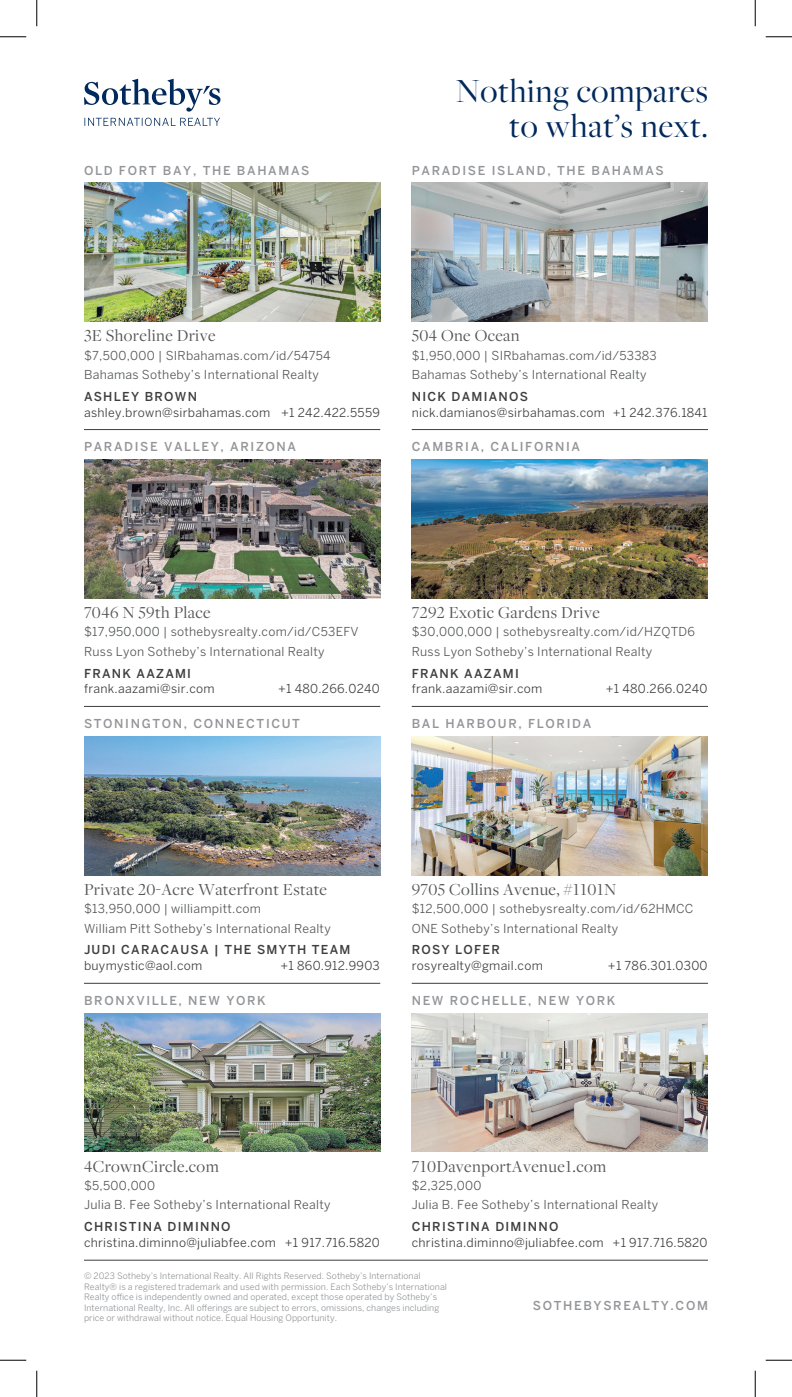
<style>
.page{position:relative;width:792px;height:1397px;background:#fff}
.page>*{position:absolute;margin:0;border:0;box-sizing:border-box;transform-origin:0 0}
.t1{font:35px/35px "Freight Big Pro";letter-spacing:.02em;color:#00295c;text-align:right}
.t2{font:17.5px "Freight Disp Pro";letter-spacing:.02em;color:#545557}
.t3{font:12.25px/19.2px "Benton Sans";letter-spacing:.02em;color:#545557}
.t4{font:12.25px "Benton Sans";letter-spacing:.02em;color:#3e3e3f}
.t5{font:500 12.25px "Benton Sans";letter-spacing:.135em;color:#939598}
.t6{font:500 12.25px "Benton Sans";letter-spacing:.1em;color:#3e3e3f}
.t7{font:8.75px/10.5px "Benton Sans";letter-spacing:.005em;color:#939598}
</style>
<div class="page">
<svg style="left:84px;top:79px;width:136px;height:33px"></svg>
<svg style="left:84px;top:118px;width:136px;height:8px"></svg>
<img style="left:84px;top:460px;width:296px;height:138px">
<img style="left:412px;top:183px;width:296px;height:138px">
<img style="left:84px;top:1013px;width:296px;height:138px">
<img style="left:412px;top:460px;width:296px;height:138px">
<img style="left:84px;top:183px;width:296px;height:138px">
<img style="left:412px;top:736px;width:296px;height:139px">
<img style="left:412px;top:1013px;width:296px;height:138px">
<img style="left:84px;top:736px;width:296px;height:139px">
<hr style="left:84px;top:429px;width:296px;height:1px;background:#3e3e3f">
<hr style="left:412px;top:429px;width:296px;height:1px;background:#3e3e3f">
<hr style="left:84px;top:706px;width:296px;height:1px;background:#3e3e3f">
<hr style="left:412px;top:706px;width:296px;height:1px;background:#3e3e3f">
<hr style="left:84px;top:983px;width:296px;height:1px;background:#3e3e3f">
<hr style="left:412px;top:983px;width:296px;height:1px;background:#3e3e3f">
<hr style="left:84px;top:1259px;width:624px;height:1px;background:#3e3e3f">
<svg style="left:0;top:36px;width:26px;height:1px"></svg>
<svg style="left:765px;top:36px;width:27px;height:1px"></svg>
<svg style="left:0;top:1359px;width:26px;height:1px"></svg>
<svg style="left:765px;top:1359px;width:27px;height:1px"></svg>
<svg style="left:36px;top:0;width:1px;height:26px"></svg>
<svg style="left:36px;top:1370px;width:1px;height:26px"></svg>
<svg style="left:755px;top:0;width:1px;height:26px"></svg>
<svg style="left:755px;top:1370px;width:1px;height:26px"></svg>
<p class="t5" style="left:84px;top:163px;width:227px">OLD FORT BAY, THE BAHAMAS</p>
<h1 class="t1" style="left:456px;top:73px;width:253px">Nothing compares to what’s next.</h1>
<p class="t5" style="left:412px;top:163px;width:254px">PARADISE ISLAND, THE BAHAMAS</p>
<h2 class="t2" style="left:84px;top:324px;width:133px">3E Shoreline Drive</h2>
<p class="t3" style="left:84px;top:345px;width:248px">$7,500,000 | SIRbahamas.com/id/54754<br>Bahamas Sotheby’s International Realty</p>
<p class="t6" style="left:84px;top:389px;width:114px">ASHLEY BROWN</p>
<p class="t4" style="left:84px;top:405px;width:297px">ashley.brown@sirbahamas.com +1 242.422.5559</p>
<p class="t5" style="left:84px;top:439px;width:213px">PARADISE VALLEY, ARIZONA</p>
<h2 class="t2" style="left:412px;top:324px;width:109px">504 One Ocean</h2>
<p class="t3" style="left:412px;top:345px;width:247px">$1,950,000 | SIRbahamas.com/id/53383<br>Bahamas Sotheby’s International Realty</p>
<p class="t6" style="left:412px;top:389px;width:118px">NICK DAMIANOS</p>
<p class="t4" style="left:412px;top:405px;width:297px">nick.damianos@sirbahamas.com +1 242.376.1841</p>
<p class="t5" style="left:412px;top:439px;width:170px">CAMBRIA, CALIFORNIA</p>
<h2 class="t2" style="left:84px;top:601px;width:128px">7046 N 59th Place</h2>
<p class="t3" style="left:84px;top:622px;width:276px">$17,950,000 | sothebysrealty.com/id/C53EFV<br>Russ Lyon Sotheby’s International Realty</p>
<p class="t6" style="left:84px;top:666px;width:109px">FRANK AAZAMI</p>
<p class="t4" style="left:84px;top:681px;width:132px">frank.aazami@sir.com</p>
<p class="t4" style="left:278px;top:681px;width:103px">+1 480.266.0240</p>
<p class="t5" style="left:84px;top:716px;width:217px">STONINGTON, CONNECTICUT</p>
<h2 class="t2" style="left:412px;top:601px;width:190px">7292 Exotic Gardens Drive</h2>
<p class="t3" style="left:412px;top:622px;width:285px">$30,000,000 | sothebysrealty.com/id/HZQTD6<br>Russ Lyon Sotheby’s International Realty</p>
<p class="t6" style="left:412px;top:666px;width:109px">FRANK AAZAMI</p>
<p class="t4" style="left:412px;top:681px;width:132px">frank.aazami@sir.com</p>
<p class="t4" style="left:606px;top:681px;width:103px">+1 480.266.0240</p>
<p class="t5" style="left:412px;top:716px;width:181px">BAL HARBOUR, FLORIDA</p>
<h2 class="t2" style="left:84px;top:878px;width:244px">Private 20-Acre Waterfront Estate</h2>
<p class="t3" style="left:84px;top:899px;width:248px">$13,950,000 | williampitt.com<br>William Pitt Sotheby’s International Realty</p>
<p class="t6" style="left:84px;top:942px;width:268px">JUDI CARACAUSA | THE SMYTH TEAM</p>
<p class="t4" style="left:84px;top:958px;width:120px">buymystic@aol.com</p>
<p class="t4" style="left:280px;top:958px;width:101px">+1 860.912.9903</p>
<p class="t5" style="left:84px;top:993px;width:183px">BRONXVILLE, NEW YORK</p>
<h2 class="t2" style="left:412px;top:878px;width:206px">9705 Collins Avenue, #1101N</h2>
<p class="t3" style="left:412px;top:899px;width:283px">$12,500,000 | sothebysrealty.com/id/62HMCC<br>ONE Sotheby’s International Realty</p>
<p class="t6" style="left:412px;top:942px;width:90px">ROSY LOFER</p>
<p class="t4" style="left:412px;top:958px;width:133px">rosyrealty@gmail.com</p>
<p class="t4" style="left:608px;top:958px;width:101px">+1 786.301.0300</p>
<p class="t5" style="left:412px;top:993px;width:205px">NEW ROCHELLE, NEW YORK</p>
<h2 class="t2" style="left:84px;top:1154px;width:136px">4CrownCircle.com</h2>
<p class="t3" style="left:84px;top:1175px;width:248px">$5,500,000<br>Julia B. Fee Sotheby’s International Realty</p>
<p class="t6" style="left:84px;top:1219px;width:148px">CHRISTINA DIMINNO</p>
<p class="t4" style="left:84px;top:1235px;width:297px">christina.diminno@juliabfee.com +1 917.716.5820</p>
<h2 class="t2" style="left:412px;top:1154px;width:196px">710DavenportAvenue1.com</h2>
<p class="t3" style="left:412px;top:1175px;width:248px">$2,325,000<br>Julia B. Fee Sotheby’s International Realty</p>
<p class="t6" style="left:412px;top:1219px;width:148px">CHRISTINA DIMINNO</p>
<p class="t4" style="left:412px;top:1235px;width:297px">christina.diminno@juliabfee.com +1 917.716.5820</p>
<p class="t7" style="left:84px;top:1270px;width:364px">© 2023 Sotheby’s International Realty. All Rights Reserved. Sotheby’s International Realty® is a registered trademark and used with permission. Each Sotheby’s International Realty office is independently owned and operated, except those operated by Sotheby’s International Realty, Inc. All offerings are subject to errors, omissions, changes including price or withdrawal without notice. Equal Housing Opportunity.</p>
<p class="t5" style="left:533px;top:1297px;width:176px">SOTHEBYSREALTY.COM</p>
</div>
